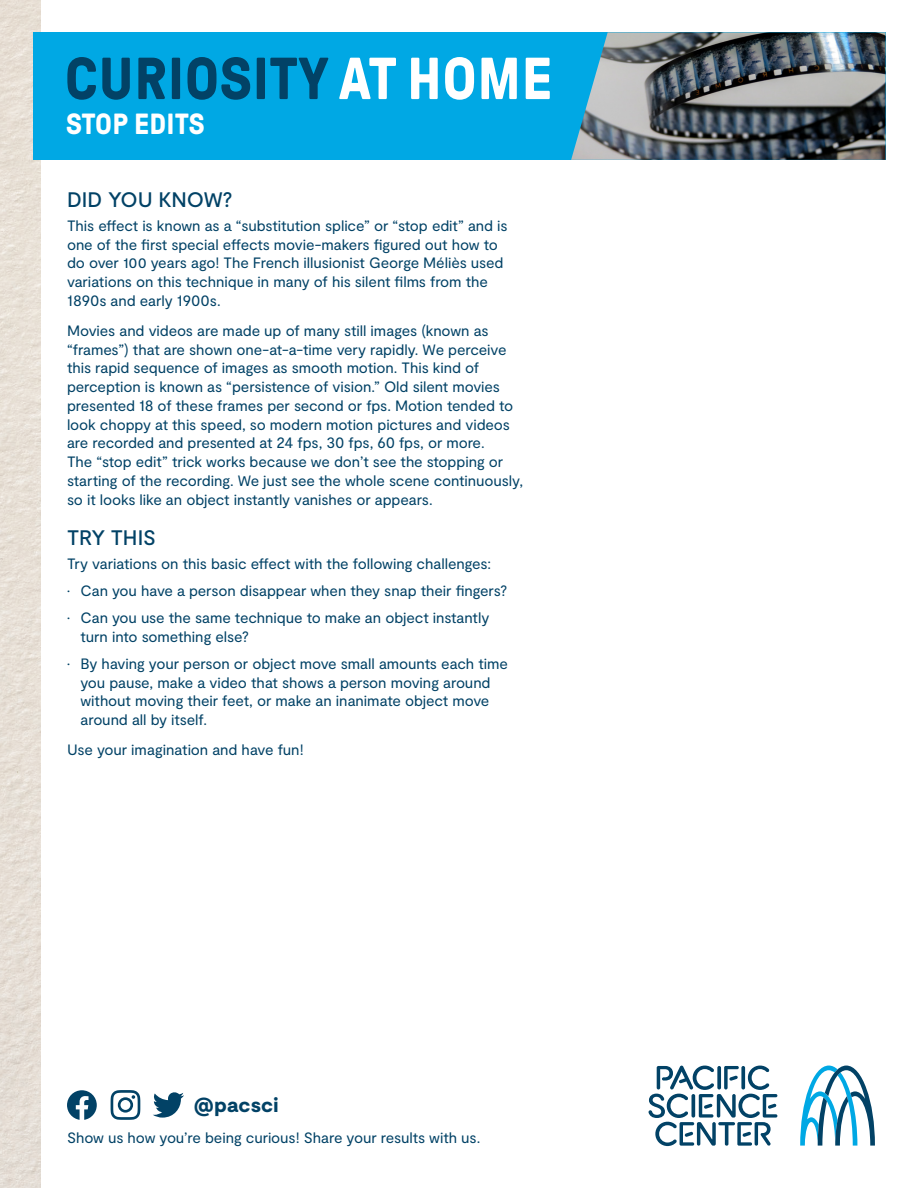
<style>
.page{position:relative;width:918px;height:1188px;background:#fff}
.page>*{position:absolute;margin:0;border:0;box-sizing:border-box;transform-origin:0 0}
.t1{font:700 59.1px "GT Pressura";letter-spacing:.01em;color:#024266}
.t2{font:700 29.1px "GT Pressura";letter-spacing:.01em;color:#fff}
.t3{font:500 21px "Moderat";letter-spacing:-.005em;color:#024266}
.t4{font:900 20.4px "Moderat";letter-spacing:.01em;color:#024266}
.t5{font:15px/18.8px "Moderat";letter-spacing:-.005em;color:#024266}
.s1{color:#fff}
</style>
<div class="page">
<img style="left:0;top:0;width:40px;height:1188px">
<div style="left:33px;top:32px;width:853px;height:128px;background:#00a8e4"></div>
<img style="left:571px;top:32px;width:315px;height:128px">
<svg style="left:800px;top:1066px;width:75px;height:80px"></svg>
<svg style="left:648px;top:1065px;width:129px;height:81px"></svg>
<svg style="left:153px;top:1092px;width:31px;height:26px"></svg>
<svg style="left:111px;top:1090px;width:29px;height:30px"></svg>
<svg style="left:67px;top:1090px;width:30px;height:30px"></svg>
<p class="t1" style="left:65px;top:47px;width:489px">CURIOSITY <span class="s1">AT HOME</span></p>
<p class="t2" style="left:66px;top:108px;width:140px">STOP EDITS</p>
<p class="t3" style="left:67px;top:187px;width:167px">DID YOU KNOW?</p>
<p class="t5" style="left:67px;top:217px;width:442px">This effect is known as a “substitution splice” or “stop edit” and is one of the first special effects movie-makers figured out how to do over 100 years ago! The French illusionist George Méliès used</p>
<p class="t5" style="left:67px;top:273px;width:422px">variations on this technique in many of his silent films from the<br>1890s and early 1900s.</p>
<p class="t5" style="left:67px;top:322px;width:448px">Movies and videos are made up of many still images (known as “frames”) that are shown one-at-a-time very rapidly. We perceive this rapid sequence of images as smooth motion. This kind of perception is known as “persistence of vision.” Old silent movies presented 18 of these frames per second or fps. Motion tended to look choppy at this speed, so modern motion pictures and videos are recorded and presented at 24 fps, 30 fps, 60 fps, or more.</p>
<p class="t5" style="left:67px;top:453px;width:458px">The “stop edit” trick works because we don’t see the stopping or starting of the recording. We just see the whole scene continuously, so it looks like an object instantly vanishes or appears.</p>
<p class="t3" style="left:67px;top:526px;width:91px">TRY THIS</p>
<p class="t5" style="left:67px;top:555px;width:426px">Try variations on this basic effect with the following challenges:</p>
<p class="t5" style="left:67px;top:582px;width:442px">• Can you have a person disappear when they snap their fingers?</p>
<p class="t5" style="left:81px;top:609px;width:410px;text-indent:-14px">• Can you use the same technique to make an object instantly turn into something else?</p>
<p class="t5" style="left:81px;top:655px;width:429px;text-indent:-14px">• By having your person or object move small amounts each time you pause, make a video that shows a person moving around without moving their feet, or make an inanimate object move around all by itself.</p>
<p class="t5" style="left:67px;top:741px;width:238px">Use your imagination and have fun!</p>
<p class="t4" style="left:194px;top:1093px;width:86px">@pacsci</p>
<p class="t5" style="left:67px;top:1129px;width:415px">Show us how you’re being curious! Share your results with us.</p>
</div>
